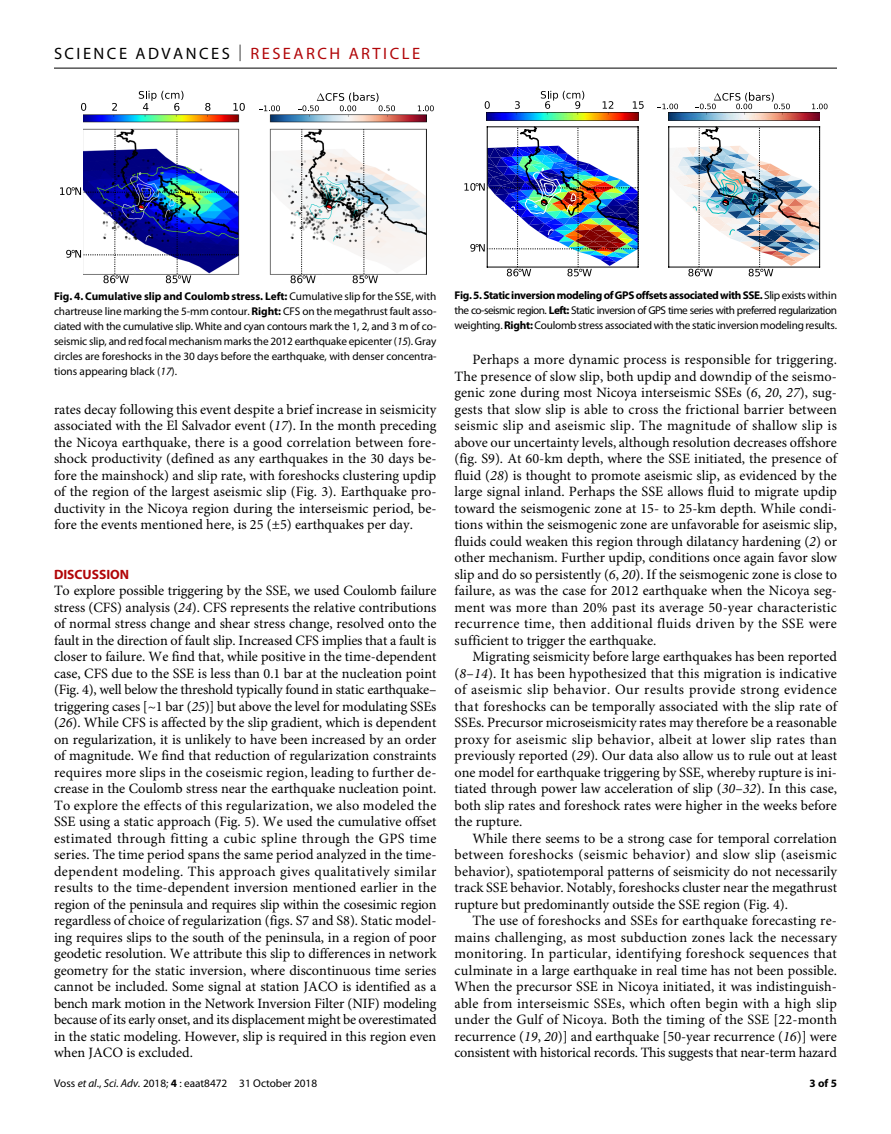
<style>
.page{position:relative;width:891px;height:1134px;background:#fff}
.page>*{position:absolute;margin:0;border:0;box-sizing:border-box;transform-origin:0 0}
.t1{font:16.5px "Myriad Pro";letter-spacing:.15em;color:#000}
.t2{font:14.25px/16.5px "Minion Pro";color:#000;text-align:justify}
.t3{font:700 13.5px "Myriad Pro";color:#b10508}
.t4{font:11.25px/15px "Myriad Pro";letter-spacing:-.005em;color:#000;text-align:justify}
.t5{font:700 11.25px "Myriad Pro";color:#000}
.s1{font-weight:300}
.s2{color:#b10508}
.s3{font-weight:700}
.s4{font-style:italic}
</style>
<div class="page">
<hr style="left:54px;top:68px;width:783px;height:1px;background:#000">
<img style="left:83px;top:114px;width:343px;height:160px">
<svg style="left:60px;top:129px;width:180px;height:154px"></svg>
<svg style="left:81px;top:103px;width:5px;height:8px"></svg>
<svg style="left:112px;top:103px;width:5px;height:8px"></svg>
<svg style="left:205px;top:103px;width:5px;height:8px"></svg>
<svg style="left:233px;top:103px;width:12px;height:8px"></svg>
<svg style="left:139px;top:91px;width:44px;height:20px"></svg>
<svg style="left:291px;top:129px;width:25px;height:154px"></svg>
<svg style="left:353px;top:129px;width:25px;height:154px"></svg>
<svg style="left:418px;top:105px;width:16px;height:6px"></svg>
<svg style="left:260px;top:105px;width:20px;height:6px"></svg>
<svg style="left:298px;top:92px;width:97px;height:19px"></svg>
<img style="left:487px;top:113px;width:151px;height:7px">
<img style="left:668px;top:113px;width:152px;height:7px">
<hr style="left:638px;top:127px;width:1px;height:140px;background:#000">
<img style="left:464px;top:127px;width:174px;height:149px">
<svg style="left:485px;top:101px;width:5px;height:8px"></svg>
<svg style="left:515px;top:101px;width:5px;height:8px"></svg>
<svg style="left:603px;top:101px;width:10px;height:8px"></svg>
<svg style="left:633px;top:101px;width:11px;height:8px"></svg>
<svg style="left:541px;top:91px;width:43px;height:18px"></svg>
<hr style="left:668px;top:127px;width:1px;height:140px;background:#000">
<svg style="left:669px;top:127px;width:151px;height:149px"></svg>
<svg style="left:657px;top:104px;width:21px;height:5px"></svg>
<svg style="left:812px;top:104px;width:16px;height:5px"></svg>
<svg style="left:695px;top:92px;width:95px;height:17px"></svg>
<p class="t1" style="left:54px;top:40px;width:368px">SCIENCE ADVANCES <span class="s1">|</span> <span class="s2">RESEARCH ARTICLE</span></p>
<p class="t4" style="left:54px;top:289px;width:384px"><span class="s3">Fig. 4. Cumulative slip and Coulomb stress. Left:</span> Cumulative slip for the SSE, with chartreuse line marking the 5-mm contour. <span class="s3">Right:</span> CFS on the megathrust fault asso&shy;ciated with the cumulative slip. White and cyan contours mark the 1, 2, and 3 m of co&shy;seismic slip, and red focal mechanism marks the 2012 earthquake epicenter (<span class="s4">15</span>). Gray circles are foreshocks in the 30 days before the earthquake, with denser concentra&shy;tions appearing black (<span class="s4">17</span>).</p>
<p class="t4" style="left:454px;top:288px;width:384px"><span class="s3">Fig. 5. Static inversion modeling of GPS offsets associated with SSE.</span> Slip exists within the co-seismic region. <span class="s3">Left:</span> Static inversion of GPS time series with preferred regularization weighting. <span class="s3">Right:</span> Coulomb stress associated with the static inversion modeling results.</p>
<p class="t2" style="left:454px;top:353px;width:384px;text-indent:18px">Perhaps a more dynamic process is responsible for triggering.<br>The presence of slow slip, both updip and downdip of the seismo&shy;genic zone during most Nicoya interseismic SSEs (<span class="s4">6</span>, <span class="s4">20</span>, <span class="s4">27</span>), sug&shy;gests that slow slip is able to cross the frictional barrier between seismic slip and aseismic slip. The magnitude of shallow slip is above our uncertainty levels, although resolution decreases offshore (fig. S9). At 60-km depth, where the SSE initiated, the presence of fluid (<span class="s4">28</span>) is thought to promote aseismic slip, as evidenced by the large signal inland. Perhaps the SSE allows fluid to migrate updip toward the seismogenic zone at 15- to 25-km depth. While condi&shy;tions within the seismogenic zone are unfavorable for aseismic slip, fluids could weaken this region through dilatancy hardening (<span class="s4">2</span>) or other mechanism. Further updip, conditions once again favor slow slip and do so persistently (<span class="s4">6</span>, <span class="s4">20</span>). If the seismogenic zone is close to failure, as was the case for 2012 earthquake when the Nicoya seg&shy;ment was more than 20% past its average 50-year characteristic recurrence time, then additional fluids driven by the SSE were sufficient to trigger the earthquake.</p>
<p class="t2" style="left:454px;top:650px;width:384px;text-indent:18px">Migrating seismicity before large earthquakes has been reported (<span class="s4">8</span>–<span class="s4">14</span>). It has been hypothesized that this migration is indicative of aseismic slip behavior. Our results provide strong evidence that foreshocks can be temporally associated with the slip rate of SSEs. Precursor microseismicity rates may therefore be a reasonable proxy for aseismic slip behavior, albeit at lower slip rates than previously reported (<span class="s4">29</span>). Our data also allow us to rule out at least one model for earthquake triggering by SSE, whereby rupture is ini&shy;tiated through power law acceleration of slip (<span class="s4">30</span>–<span class="s4">32</span>). In this case, both slip rates and foreshock rates were higher in the weeks before the rupture.</p>
<p class="t2" style="left:454px;top:831px;width:384px;text-indent:18px">While there seems to be a strong case for temporal correlation between foreshocks (seismic behavior) and slow slip (aseismic behavior), spatiotemporal patterns of seismicity do not necessarily track SSE behavior. Notably, foreshocks cluster near the megathrust rupture but predominantly outside the SSE region (Fig. 4).</p>
<p class="t2" style="left:454px;top:914px;width:384px;text-indent:18px">The use of foreshocks and SSEs for earthquake forecasting re&shy;mains challenging, as most subduction zones lack the necessary monitoring. In particular, identifying foreshock sequences that culminate in a large earthquake in real time has not been possible.<br>When the precursor SSE in Nicoya initiated, it was indistinguish&shy;able from interseismic SSEs, which often begin with a high slip under the Gulf of Nicoya. Both the timing of the SSE [22-month recurrence (<span class="s4">19</span>, <span class="s4">20</span>)] and earthquake [50-year recurrence (<span class="s4">16</span>)] were consistent with historical records. This suggests that near-term hazard</p>
<p class="t2" style="left:54px;top:402px;width:384px">rates decay following this event despite a brief increase in seismicity associated with the El Salvador event (<span class="s4">17</span>). In the month preceding the Nicoya earthquake, there is a good correlation between fore&shy;shock productivity (defined as any earthquakes in the 30 days be&shy;fore the mainshock) and slip rate, with foreshocks clustering updip of the region of the largest aseismic slip (Fig. 3). Earthquake pro&shy;ductivity in the Nicoya region during the interseismic period, be&shy;fore the events mentioned here, is 25 (±5) earthquakes per day.</p>
<p class="t3" style="left:54px;top:563px;width:77px">DISCUSSION</p>
<p class="t2" style="left:54px;top:584px;width:384px">To explore possible triggering by the SSE, we used Coulomb failure stress (CFS) analysis (<span class="s4">24</span>). CFS represents the relative contributions of normal stress change and shear stress change, resolved onto the fault in the direction of fault slip. Increased CFS implies that a fault is closer to failure. We find that, while positive in the time-dependent case, CFS due to the SSE is less than 0.1 bar at the nucleation point (Fig. 4), well below the threshold typically found in static earthquake– triggering cases [~1 bar (<span class="s4">25</span>)] but above the level for modulating SSEs (<span class="s4">26</span>). While CFS is affected by the slip gradient, which is dependent on regularization, it is unlikely to have been increased by an order of magnitude. We find that reduction of regularization constraints requires more slips in the coseismic region, leading to further de&shy;crease in the Coulomb stress near the earthquake nucleation point.<br>To explore the effects of this regularization, we also modeled the SSE using a static approach (Fig. 5). We used the cumulative offset estimated through fitting a cubic spline through the GPS time series. The time period spans the same period analyzed in the time&shy;dependent modeling. This approach gives qualitatively similar results to the time-dependent inversion mentioned earlier in the region of the peninsula and requires slip within the cosesimic region regardless of choice of regularization (figs. S7 and S8). Static model&shy;ing requires slips to the south of the peninsula, in a region of poor geodetic resolution. We attribute this slip to differences in network geometry for the static inversion, where discontinuous time series cannot be included. Some signal at station JACO is identified as a bench mark motion in the Network Inversion Filter (NIF) modeling because of its early onset, and its displacement might be overestimated in the static modeling. However, slip is required in this region even when JACO is excluded.</p>
<p class="t4" style="left:54px;top:1076px;width:265px">Voss <span class="s4">et al</span>., <span class="s4">Sci. Adv.</span> 2018; <span class="s3">4</span> : eaat8472 31 October 2018</p>
<p class="t5" style="left:810px;top:1074px;width:29px">3 of 5</p>
</div>
